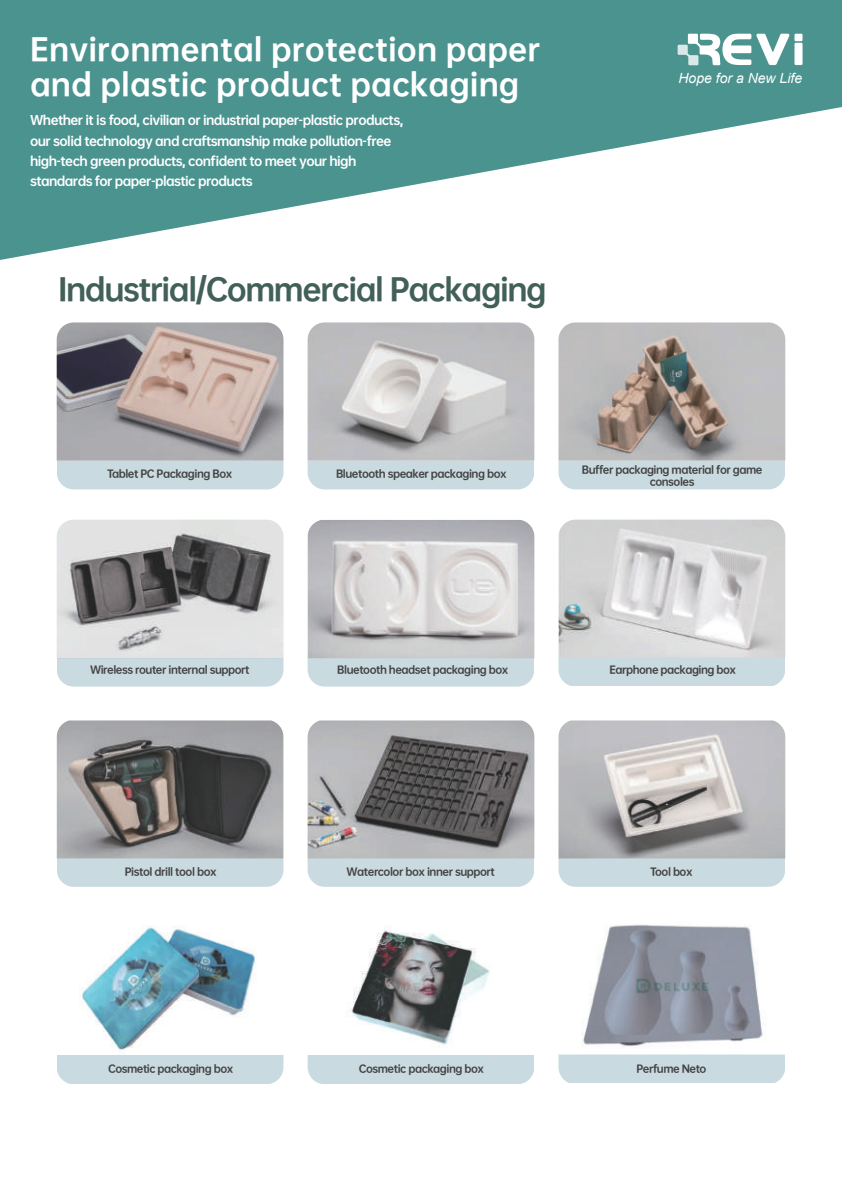
<style>
.page{position:relative;width:842px;height:1191px;background:#fff}
.page>*{position:absolute;margin:0;border:0;box-sizing:border-box;transform-origin:0 0}
.t1{font:29.2px/35px "OPPO Sans H";color:#fff}
.t2{font:29.2px "OPPO Sans H";letter-spacing:-.05em;color:#426059}
.t3{font:italic 14px "Arial";color:#fff}
.t4{font:12px/20px "OPPO Sans H";letter-spacing:-.05em;color:#fff}
.t5{font:10px/12px "OPPO Sans H";letter-spacing:-.05em;color:#434243;text-align:center}
</style>
<div class="page">
<svg style="left:0;top:0;width:842px;height:260px;fill:#4a938f"></svg>
<img style="left:57px;top:322px;width:226px;height:139px">
<div style="left:57px;top:461px;width:226px;height:28px;background:#c9dbe0"></div>
<img style="left:558px;top:322px;width:227px;height:139px">
<div style="left:558px;top:461px;width:227px;height:28px;background:#c9dbe0"></div>
<img style="left:308px;top:322px;width:226px;height:139px">
<div style="left:308px;top:461px;width:226px;height:28px;background:#c9dbe0"></div>
<img style="left:57px;top:519px;width:226px;height:139px">
<div style="left:57px;top:658px;width:226px;height:28px;background:#c9dbe0"></div>
<div style="left:308px;top:658px;width:226px;height:28px;background:#c9dbe0"></div>
<img style="left:308px;top:520px;width:226px;height:138px">
<div style="left:558px;top:657px;width:227px;height:29px;background:#c9dbe0"></div>
<img style="left:558px;top:519px;width:227px;height:138px">
<img style="left:79px;top:927px;width:178px;height:123px">
<div style="left:57px;top:1055px;width:226px;height:29px;background:#c9dbe0"></div>
<div style="left:308px;top:1054px;width:226px;height:29px;background:#c9dbe0"></div>
<img style="left:349px;top:928px;width:141px;height:119px">
<div style="left:558px;top:1054px;width:227px;height:29px;background:#c9dbe0"></div>
<img style="left:582px;top:924px;width:182px;height:124px">
<div style="left:308px;top:858px;width:226px;height:29px;background:#c9dbe0"></div>
<img style="left:308px;top:720px;width:226px;height:138px">
<div style="left:558px;top:858px;width:227px;height:29px;background:#c9dbe0"></div>
<img style="left:558px;top:720px;width:227px;height:138px">
<div style="left:57px;top:858px;width:226px;height:29px;background:#c9dbe0"></div>
<img style="left:57px;top:720px;width:226px;height:138px">
<div style="left:794px;top:43px;width:8px;height:22px;background:#fff"></div>
<div style="left:794px;top:34px;width:8px;height:7px;background:#fff"></div>
<svg style="left:678px;top:34px;width:112px;height:31px"></svg>
<h1 class="t1" style="left:30px;top:28px;width:512px">Environmental protection paper and plastic product packaging</h1>
<p class="t4" style="left:30px;top:109px;width:375px">Whether it is food, civilian or industrial paper-plastic products, our solid technology and craftsmanship make pollution-free high-tech green products, confident to meet your high standards for paper-plastic products</p>
<h1 class="t2" style="left:58px;top:263px;width:490px">Industrial/Commercial Packaging</h1>
<h2 class="t3" style="left:678px;top:69px;width:125px">Hope for a New Life</h2>
<p class="t5" style="left:107px;top:466px;width:127px">Tablet PC Packaging Box</p>
<p class="t5" style="left:336px;top:466px;width:172px">Bluetooth speaker packaging box</p>
<p class="t5" style="left:582px;top:462px;width:182px">Buffer packaging material for game consoles</p>
<p class="t5" style="left:90px;top:663px;width:161px">Wireless router internal support</p>
<p class="t5" style="left:337px;top:663px;width:173px">Bluetooth headset packaging box</p>
<p class="t5" style="left:609px;top:663px;width:128px">Earphone packaging box</p>
<p class="t5" style="left:125px;top:865px;width:93px">Pistol drill tool box</p>
<p class="t5" style="left:347px;top:865px;width:150px">Watercolor box inner support</p>
<p class="t5" style="left:650px;top:865px;width:44px">Tool box</p>
<p class="t5" style="left:108px;top:1061px;width:127px">Cosmetic packaging box</p>
<p class="t5" style="left:359px;top:1061px;width:127px">Cosmetic packaging box</p>
<p class="t5" style="left:636px;top:1061px;width:72px">Perfume Neto</p>
</div>
